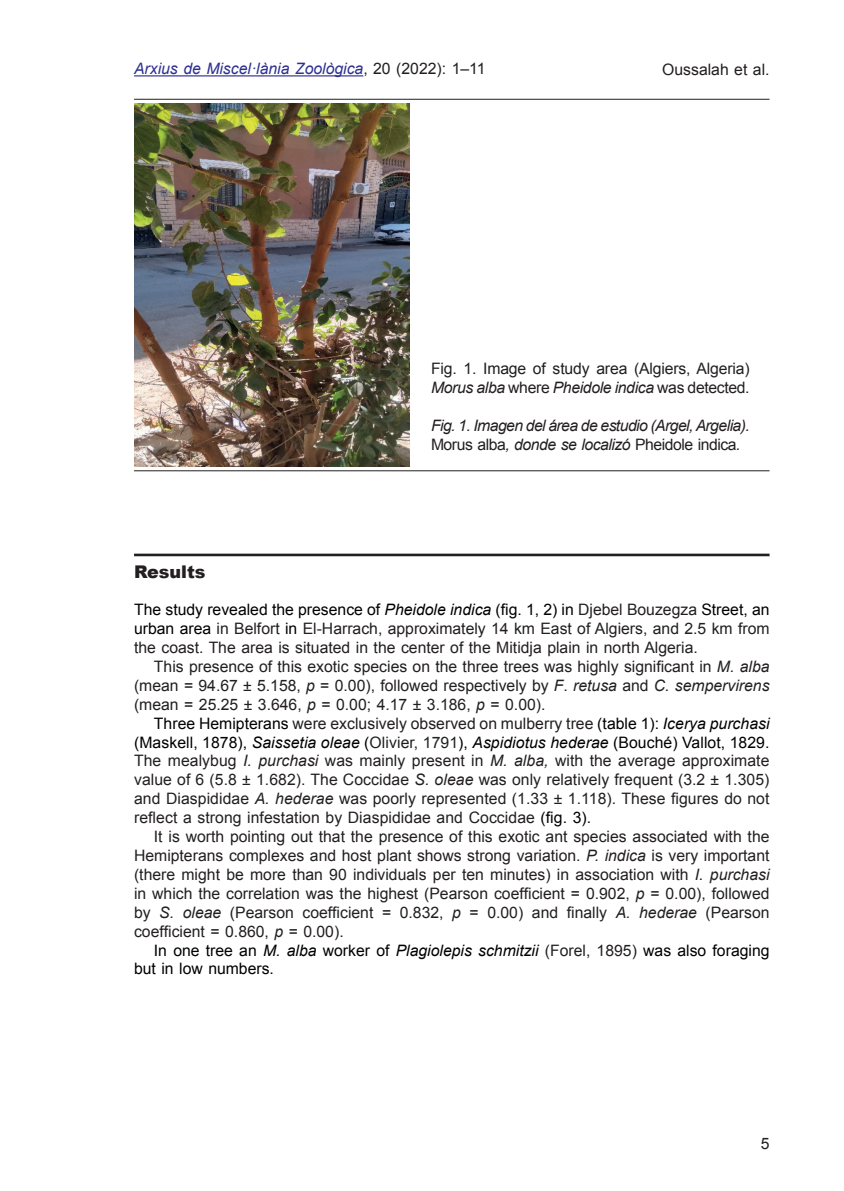
<style>
.page{position:relative;width:844px;height:1191px;background:#fff}
.page>*{position:absolute;margin:0;border:0;box-sizing:border-box;transform-origin:0 0}
.Subtítol_1{font:900 17.5px "Arial";color:#231f20}
.Normal_ang{font:15.75px/18.9px "Arial";color:#231f20;text-align:justify}
.Normal_1º_ang{font:15.75px/18.9px "Arial";color:#231f20;text-align:justify}
.Normal_ult_ang{font:15.75px/18.9px "Arial";color:#000}
.Peu_2_esp{font:italic 15.75px/18.9px "Arial";letter-spacing:-.035em;color:#231f20}
.Peu_1_ang{font:15.75px/18.9px "Arial";letter-spacing:-.01em;color:#231f20}
.t1{font:italic 15.75px "Arial";color:#2e3092}
.s1{font-style:normal;color:#231f20}
.s2{font-style:italic}
.s3{font-style:normal}
.s4{color:#000}
.s5{font-style:italic;color:#000}
.s6{color:#231f20}
</style>
<div class="page">
<hr style="left:134px;top:75px;width:229px;height:1px;background:#2e3092">
<hr style="left:134px;top:553px;width:635px;height:3px;background:#231f20">
<img style="left:134px;top:104px;width:275px;height:362px">
<hr style="left:134px;top:99px;width:635px;height:1px;background:#231f20">
<hr style="left:134px;top:470px;width:635px;height:1px;background:#231f20">
<p class="t1" style="left:134px;top:58px;width:353px">Arxius de Miscel·lània Zoològica<span class="s1">, 20 (2022): 1–11</span></p>
<p class="Normal_ang" style="left:662px;top:60px;width:109px">Oussalah et al.</p>
<p class="Peu_1_ang" style="left:431px;top:359px;width:320px">Fig. 1. Image of study area (Algiers, Algeria)<br><span class="s2">Morus alba</span> where <span class="s2">Pheidole indica</span> was detected.</p>
<p class="Peu_2_esp" style="left:431px;top:416px;width:320px">Fig. 1. Imagen del área de estudio (Argel, Argelia).<br><span class="s3">Morus alba</span>, donde se localizó <span class="s3">Pheidole indica</span>.</p>
<p class="Subtítol_1" style="left:134px;top:559px;width:73px">Results</p>
<p class="Normal_1º_ang" style="left:134px;top:600px;width:636px"><span class="s4">The study revealed the presence of</span> <span class="s5">Pheidole indica</span> <span class="s4">(fig. 1, 2) in</span> Djebel Bouzegza <span class="s4">Street, an urban area</span> in Belfort <span class="s4">in</span> El-Harrach, approximately 14 km East of Algiers, and 2.5 km from the coast. The area is situated in the center of the Mitidja plain in north Algeria.</p>
<p class="Normal_ang" style="left:134px;top:657px;width:636px;text-indent:20px">This presence of this exotic species on the three trees was highly significant in <span class="s2">M. alba </span>(mean = 94.67 ± 5.158, <span class="s2">p</span> = 0.00), followed respectively by <span class="s2">F</span>. <span class="s2">retusa</span> and <span class="s2">C. sempervirens </span>(mean = 25.25 ± 3.646, <span class="s2">p</span> = 0.00; 4.17 ± 3.186, <span class="s2">p</span> = 0.00).</p>
<p class="Normal_ang" style="left:134px;top:714px;width:636px;text-indent:20px"><span class="s4">Three Hemipterans</span> were exclusively observed on mulberry tree <span class="s4">(table 1):</span> <span class="s5">Icerya purchasi </span><span class="s4">(Maskell, 1878),</span> <span class="s5">Saissetia oleae</span> <span class="s4">(</span>Olivier, 1791<span class="s4">)</span><span class="s4">,</span> <span class="s5">Aspidiotus hederae</span> <span class="s4">(Bouché) Vallot, 1829.<br></span>The mealybug <span class="s2">I. purchasi</span> was mainly present in <span class="s2">M. alba,</span> with the average approximate value of 6 (5.8 ± 1.682). The Coccidae <span class="s2">S. oleae</span> was only relatively frequent (3.2 ± 1.305) and Diaspididae <span class="s2">A. hederae</span> was poorly represented (1.33 ± 1.118). These figures do not reflect a strong infestation by Diaspididae and Coccidae <span class="s4">(fig. 3).</span></p>
<p class="Normal_ang" style="left:134px;top:827px;width:636px;text-indent:20px">It is worth pointing out that the presence of this exotic ant species associated with the Hemipterans complexes and host plant shows strong variation. <span class="s2">P. indica</span> is very important (there might be more than 90 individuals per ten minutes) in association with <span class="s2">I. purchasi </span>in which the correlation was the highest (Pearson coefficient = 0.902, <span class="s2">p</span> = 0.00), followed by <span class="s2">S. oleae</span> (Pearson coefficient = 0.832, <span class="s2">p</span> = 0.00) and finally <span class="s2">A. hederae</span> (Pearson coefficient = 0.860, <span class="s2">p</span> = 0.00).</p>
<p class="Normal_ult_ang" style="left:134px;top:940px;width:636px;text-indent:20px">In one tree an <span class="s2">M. alba</span> worker of <span class="s2">Plagiolepis schmitzii</span> <span class="s6">(Forel, 1895)</span> was also foraging but in low numbers.</p>
<p class="Normal_ang" style="left:760px;top:1134px;width:10px">5</p>
</div>
